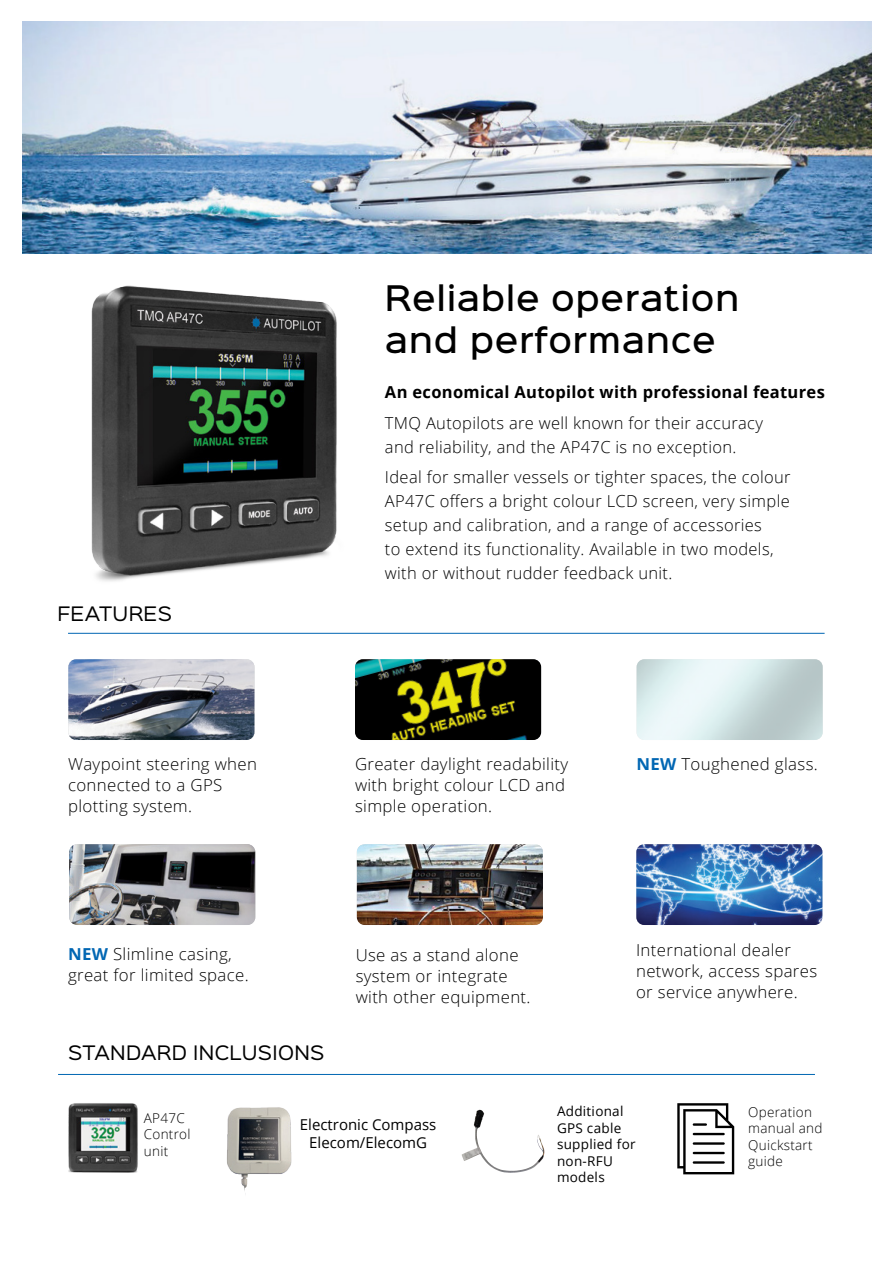
<style>
.page{position:relative;width:893px;height:1263px;background:#fff}
.page>*{position:absolute;margin:0;border:0;box-sizing:border-box;transform-origin:0 0}
.t1{font:500 31.8px/42px "Sinkin Sans 500";letter-spacing:.02em;color:#000}
.t2{font:18px "Sinkin Sans 400";letter-spacing:.02em;color:#000}
.t3{font:300 16.5px/21px "Open Sans";letter-spacing:.02em;color:#000}
.t4{font:700 16.5px "Open Sans";letter-spacing:.02em;color:#000}
.t5{font:15px/18px "Open Sans";color:#000;text-align:center}
.t6{font:300 13.5px/16.5px "Open Sans";letter-spacing:.02em;color:#000}
.t7{font:13.5px/16.5px "Open Sans";letter-spacing:.02em;color:#000}
.s1{font-weight:700;color:#0066b3}
</style>
<div class="page">
<img style="left:357px;top:844px;width:186px;height:81px">
<img style="left:69px;top:844px;width:186px;height:81px">
<img style="left:68px;top:659px;width:186px;height:81px">
<img style="left:636px;top:844px;width:186px;height:81px">
<img style="left:637px;top:659px;width:186px;height:81px">
<img style="left:355px;top:659px;width:186px;height:81px">
<img style="left:22px;top:21px;width:850px;height:232px">
<img style="left:462px;top:1110px;width:82px;height:63px">
<img style="left:227px;top:1107px;width:65px;height:87px">
<img style="left:91px;top:285px;width:246px;height:296px">
<img style="left:68px;top:1103px;width:70px;height:70px">
<svg style="left:677px;top:1103px;width:57px;height:71px"></svg>
<hr style="left:68px;top:633px;width:757px;height:1px;background:#0066b3">
<hr style="left:58px;top:1074px;width:757px;height:1px;background:#0066b3">
<p class="t2" style="left:58px;top:598px;width:116px">FEATURES</p>
<h1 class="t1" style="left:385px;top:275px;width:356px">Reliable operation and performance</h1>
<p class="t4" style="left:385px;top:381px;width:441px">An economical Autopilot with professional features</p>
<p class="t3" style="left:385px;top:410px;width:379px;line-height:24px">TMQ Autopilots are well known for their accuracy and reliability, and the AP47C is no exception.</p>
<p class="t3" style="left:385px;top:465px;width:407px;line-height:24px">Ideal for smaller vessels or tighter spaces, the colour AP47C offers a bright colour LCD screen, very simple setup and calibration, and a range of accessories<br>to extend its functionality. Available in two models, with or without rudder feedback unit.</p>
<p class="t3" style="left:68px;top:753px;width:191px">Waypoint steering when connected to a GPS plotting system.</p>
<p class="t3" style="left:355px;top:753px;width:215px">Greater daylight readability with bright colour LCD and simple operation.</p>
<p class="t3" style="left:636px;top:753px;width:183px"><span class="s1">NEW</span> Toughened glass.</p>
<p class="t3" style="left:68px;top:943px;width:182px"><span class="s1">NEW</span> Slimline casing, great for limited space.</p>
<p class="t2" style="left:68px;top:1037px;width:258px">STANDARD INCLUSIONS</p>
<p class="t3" style="left:356px;top:944px;width:176px">Use as a stand alone system or integrate with other equipment.</p>
<p class="t3" style="left:636px;top:939px;width:183px">International dealer network, access spares or service anywhere.</p>
<p class="t6" style="left:144px;top:1109px;width:48px">AP47C<br>Control unit</p>
<p class="t7" style="left:557px;top:1103px;width:80px">Additional<br>GPS cable supplied for non-RFU models</p>
<p class="t6" style="left:748px;top:1103px;width:76px">Operation manual and<br>Quickstart guide</p>
<p class="t5" style="left:300px;top:1115px;width:138px">Electronic Compass<br>Elecom/ElecomG</p>
</div>
